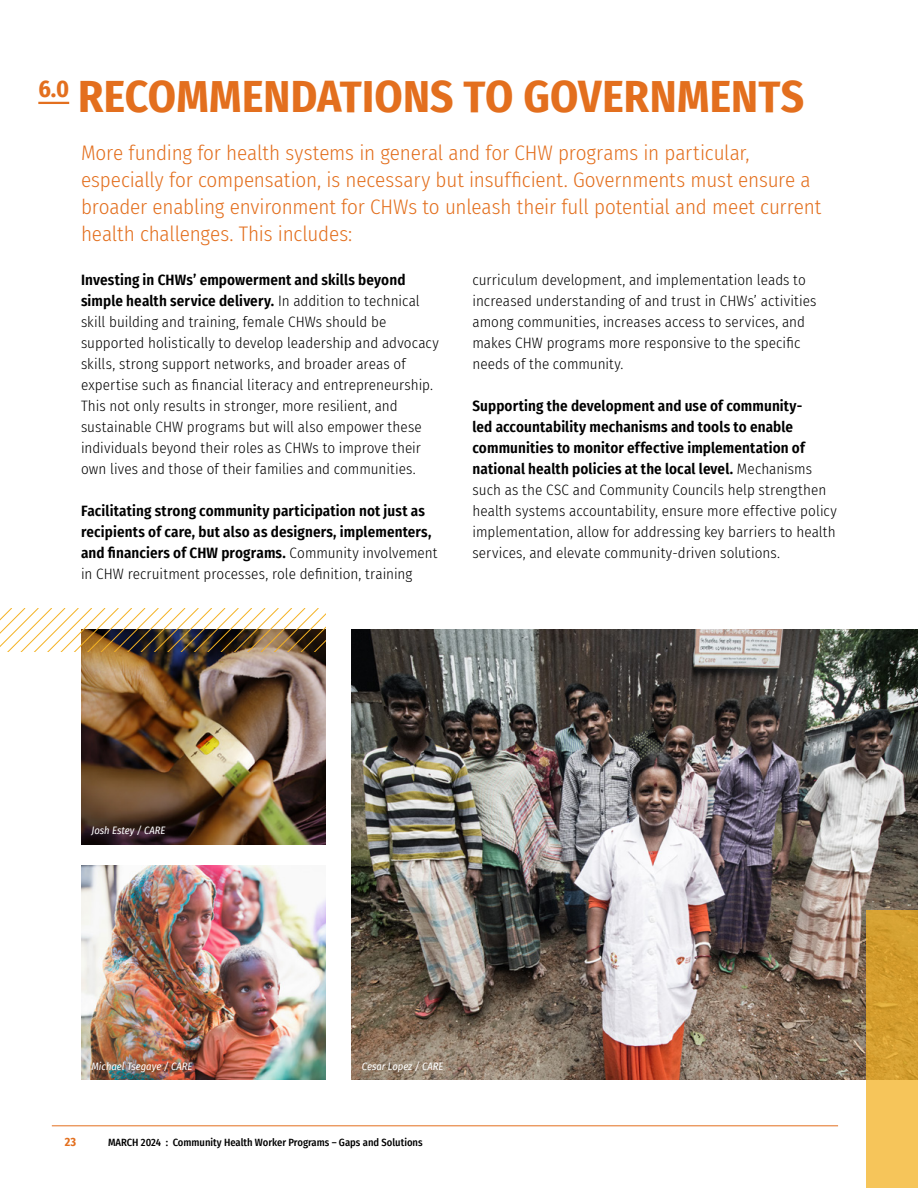
<style>
.page{position:relative;width:918px;height:1188px;background:#fff}
.page>*{position:absolute;margin:0;border:0;box-sizing:border-box;transform-origin:0 0}
.Title_Care{font:700 45px "Fira Sans Condensed";letter-spacing:.005em;color:#e36f1e}
.Title_Care-2{font:700 24px "Fira Sans Condensed";color:#e36f1e}
.Subhead18{font:300 21px/27px "Fira Sans Condensed";letter-spacing:-.01em;color:#e36f1e}
.Body{font:300 15px/21px "Fira Sans Condensed";color:#000}
.Body-2{font:600 15px/21px "Fira Sans Condensed";letter-spacing:.01em;color:#000}
.t1{font:700 12px "Fira Sans Condensed";color:#e36f1e}
.t2{font:500 10.5px "Fira Sans Condensed";color:#000}
.t3{font:italic 10.5px "Fira Sans Condensed";color:#fff}
.s1{font-weight:600}
.s2{font-weight:300}
</style>
<div class="page">
<hr style="left:52px;top:1125px;width:786px;height:1px;background:#e36f1e">
<img style="left:81px;top:865px;width:245px;height:215px">
<img style="left:81px;top:651px;width:245px;height:193px">
<img style="left:351px;top:630px;width:567px;height:450px">
<svg style="left:866px;top:910px;width:52px;height:278px;background:#e1ad3f"></svg>
<svg style="left:0;top:608px;width:326px;height:43px"></svg>
<hr style="left:38px;top:102px;width:31px;height:2px;background:#e36f1e">
<p class="Title_Care-2" style="left:38px;top:68px;width:32px">6.0</p>
<p class="Title_Care" style="left:78px;top:59px;width:728px">RECOMMENDATIONS TO GOVERNMENTS</p>
<p class="Subhead18" style="left:81px;top:139px;width:742px">More funding for health systems in general and for CHW programs in particular, especially for compensation, is necessary but insufficient. Governments must ensure a broader enabling environment for CHWs to unleash their full potential and meet current health challenges. This includes:</p>
<p class="Body" style="left:81px;top:269px;width:359px"><span class="s1">Investing in CHWs’ empowerment and skills beyond simple health service delivery.</span> In addition to technical skill building and training, female CHWs should be supported holistically to develop leadership and advocacy skills, strong support networks, and broader areas of expertise such as financial literacy and entrepreneurship.<br>This not only results in stronger, more resilient, and sustainable CHW programs but will also empower these individuals beyond their roles as CHWs to improve their own lives and those of their families and communities.</p>
<p class="Body-2" style="left:81px;top:499px;width:358px">Facilitating strong community participation not just as recipients of care, but also as designers, implementers, and financiers of CHW programs. <span class="s2">Community involvement in CHW recruitment processes, role definition, training</span></p>
<p class="Body" style="left:472px;top:269px;width:346px">curriculum development, and implementation leads to increased understanding of and trust in CHWs’ activities among communities, increases access to services, and makes CHW programs more responsive to the specific needs of the community.</p>
<p class="Body" style="left:472px;top:395px;width:366px"><span class="s1">Supporting the development and use of community-<br>led accountability mechanisms and tools to enable communities to monitor effective implementation of national health policies at the local level.</span> Mechanisms such as the CSC and Community Councils help strengthen health systems accountability, ensure more effective policy implementation, allow for addressing key barriers to health services, and elevate community-driven solutions.</p>
<p class="t3" style="left:92px;top:822px;width:76px">Josh Estey / CARE</p>
<p class="t3" style="left:92px;top:1058px;width:103px">Michael Tsegaye / CARE</p>
<p class="t3" style="left:362px;top:1058px;width:83px">Cesar Lopez / CARE</p>
<p class="t1" style="left:65px;top:1132px;width:13px">23</p>
<p class="t2" style="left:108px;top:1134px;width:316px">MARCH 2024 : Community Health Worker Programs – Gaps and Solutions</p>
</div>
